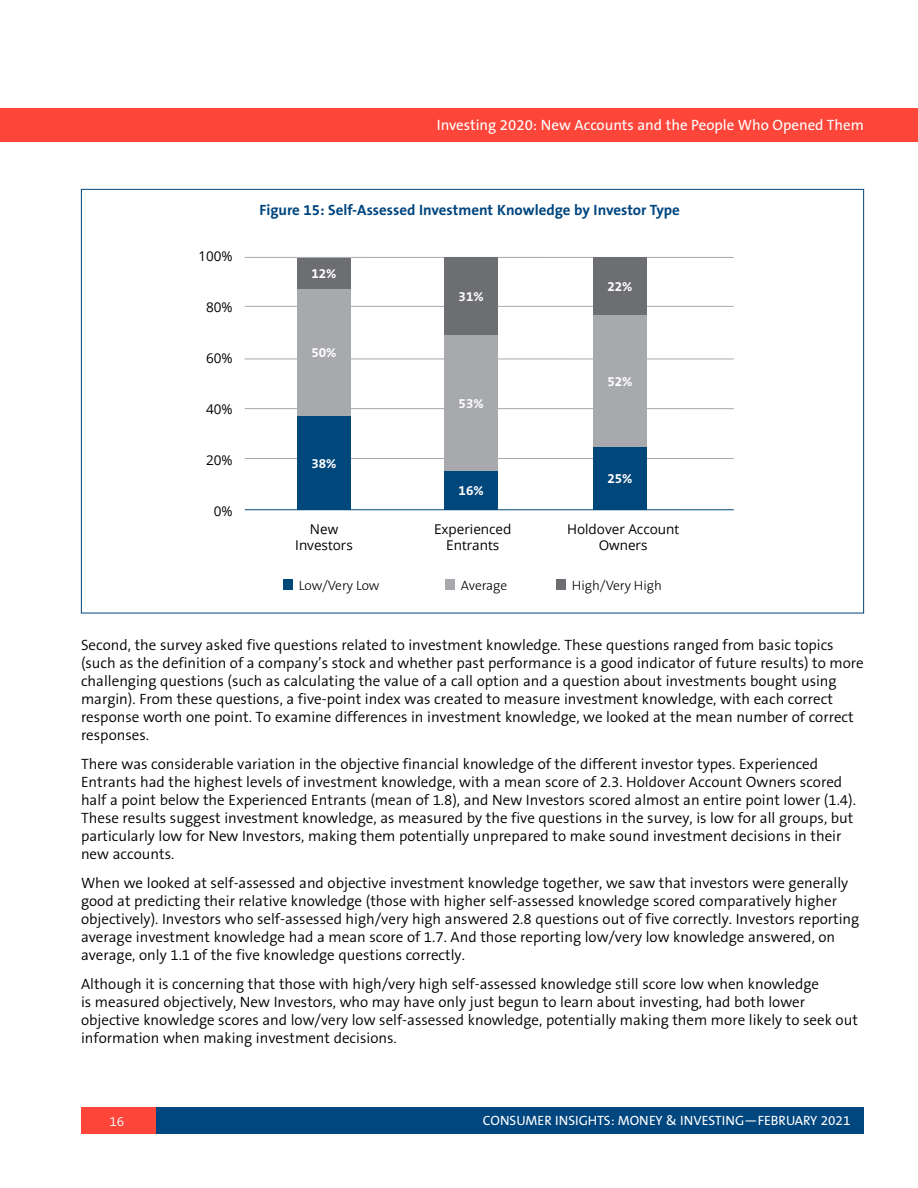
<style>
.page{position:relative;width:918px;height:1188px;background:#fff}
.page>*{position:absolute;margin:0;border:0;box-sizing:border-box;transform-origin:0 0}
.t1{font:300 15px/18px "The Sans B4";color:#000}
.t2{font:700 15px "The Sans B7";color:#00467f}
.t3{font:15px "The Sans B5 Plain";color:#fff}
.t4{font:13.5px/16.2px "Open Sans";color:#000;text-align:center}
.t5{font:13.5px "The Sans B5 Plain";color:#fff}
.t6{font:300 13.5px "The Sans B3";color:#000}
.t7{font:700 13.5px "The Sans B7";color:#fff}
.t8{font:300 13.5px "The Sans B4";color:#fff}
</style>
<div class="page">
<div style="left:155px;top:1107px;width:709px;height:27px;background:#00467f"></div>
<div style="left:81px;top:1107px;width:74px;height:27px;background:#fd4539"></div>
<div style="left:0;top:108px;width:918px;height:34px;background:#fd4539"></div>
<hr style="left:245px;top:509px;width:489px;height:1px;background:#00477b">
<hr style="left:245px;top:257px;width:489px;height:1px;background:#a7a9ac">
<hr style="left:245px;top:306px;width:489px;height:1px;background:#a7a9ac">
<hr style="left:245px;top:359px;width:489px;height:1px;background:#a7a9ac">
<hr style="left:245px;top:408px;width:489px;height:1px;background:#a7a9ac">
<hr style="left:245px;top:458px;width:489px;height:1px;background:#a7a9ac">
<div style="left:283px;top:579px;width:10px;height:11px;background:#00477b"></div>
<div style="left:445px;top:579px;width:10px;height:11px;background:#a7a9ac"></div>
<div style="left:556px;top:579px;width:10px;height:11px;background:#6d6e71"></div>
<div style="left:297px;top:416px;width:54px;height:94px;background:#00477b"></div>
<div style="left:297px;top:288px;width:54px;height:128px;background:#a7a9ac"></div>
<div style="left:297px;top:258px;width:54px;height:31px;background:#6d6e71"></div>
<div style="left:444px;top:471px;width:54px;height:39px;background:#00477b"></div>
<div style="left:444px;top:335px;width:54px;height:136px;background:#a7a9ac"></div>
<div style="left:444px;top:257px;width:54px;height:78px;background:#6d6e71"></div>
<div style="left:593px;top:447px;width:54px;height:63px;background:#00477b"></div>
<div style="left:593px;top:315px;width:54px;height:132px;background:#a7a9ac"></div>
<div style="left:593px;top:257px;width:54px;height:58px;background:#6d6e71"></div>
<p class="t3" style="left:437px;top:117px;width:429px">Investing 2020: New Accounts and the People Who Opened Them</p>
<p class="t4" style="left:198px;top:248px;width:36px">100%</p>
<p class="t4" style="left:206px;top:299px;width:28px">80%</p>
<p class="t4" style="left:206px;top:350px;width:28px">60%</p>
<p class="t4" style="left:206px;top:401px;width:28px">40%</p>
<p class="t4" style="left:206px;top:452px;width:28px">20%</p>
<p class="t4" style="left:214px;top:503px;width:20px">0%</p>
<p class="t2" style="left:260px;top:202px;width:422px">Figure 15: Self-Assessed Investment Knowledge by Investor Type</p>
<p class="t7" style="left:311px;top:266px;width:27px">12%</p>
<p class="t7" style="left:311px;top:345px;width:27px">50%</p>
<p class="t7" style="left:311px;top:456px;width:27px">38%</p>
<p class="t7" style="left:459px;top:289px;width:27px">31%</p>
<p class="t7" style="left:459px;top:396px;width:27px">53%</p>
<p class="t7" style="left:459px;top:483px;width:27px">16%</p>
<p class="t7" style="left:607px;top:279px;width:27px">22%</p>
<p class="t7" style="left:607px;top:374px;width:27px">52%</p>
<p class="t7" style="left:607px;top:471px;width:27px">25%</p>
<p class="t4" style="left:295px;top:520px;width:59px">New<br>Investors</p>
<p class="t4" style="left:434px;top:520px;width:79px">Experienced<br>Entrants</p>
<p class="t4" style="left:567px;top:520px;width:114px">Holdover Account<br>Owners</p>
<p class="t6" style="left:299px;top:578px;width:82px">Low/Very Low</p>
<p class="t6" style="left:461px;top:578px;width:48px">Average</p>
<p class="t6" style="left:572px;top:578px;width:92px">High/Very High</p>
<p class="t1" style="left:81px;top:637px;width:784px">Second, the survey asked five questions related to investment knowledge. These questions ranged from basic topics (such as the definition of a company’s stock and whether past performance is a good indicator of future results) to more challenging questions (such as calculating the value of a call option and a question about investments bought using margin). From these questions, a five-point index was created to measure investment knowledge, with each correct response worth one point. To examine differences in investment knowledge, we looked at the mean number of correct responses.</p>
<p class="t1" style="left:81px;top:756px;width:777px">There was considerable variation in the objective financial knowledge of the different investor types. Experienced Entrants had the highest levels of investment knowledge, with a mean score of 2.3. Holdover Account Owners scored half a point below the Experienced Entrants (mean of 1.8), and New Investors scored almost an entire point lower (1.4).<br>These results suggest investment knowledge, as measured by the five questions in the survey, is low for all groups, but particularly low for New Investors, making them potentially unprepared to make sound investment decisions in their new accounts.</p>
<p class="t1" style="left:81px;top:874px;width:780px">When we looked at self-assessed and objective investment knowledge together, we saw that investors were generally good at predicting their relative knowledge (those with higher self-assessed knowledge scored comparatively higher objectively). Investors who self-assessed high/very high answered 2.8 questions out of five correctly. Investors reporting average investment knowledge had a mean score of 1.7. And those reporting low/very low knowledge answered, on average, only 1.1 of the five knowledge questions correctly.</p>
<p class="t1" style="left:81px;top:975px;width:778px">Although it is concerning that those with high/very high self-assessed knowledge still score low when knowledge<br>is measured objectively, New Investors, who may have only just begun to learn about investing, had both lower objective knowledge scores and low/very low self-assessed knowledge, potentially making them more likely to seek out information when making investment decisions.</p>
<p class="t8" style="left:109px;top:1114px;width:16px">16</p>
<p class="t5" style="left:483px;top:1114px;width:369px">CONSUMER INSIGHTS: MONEY &amp; INVESTING—FEBRUARY 2021</p>
</div>
